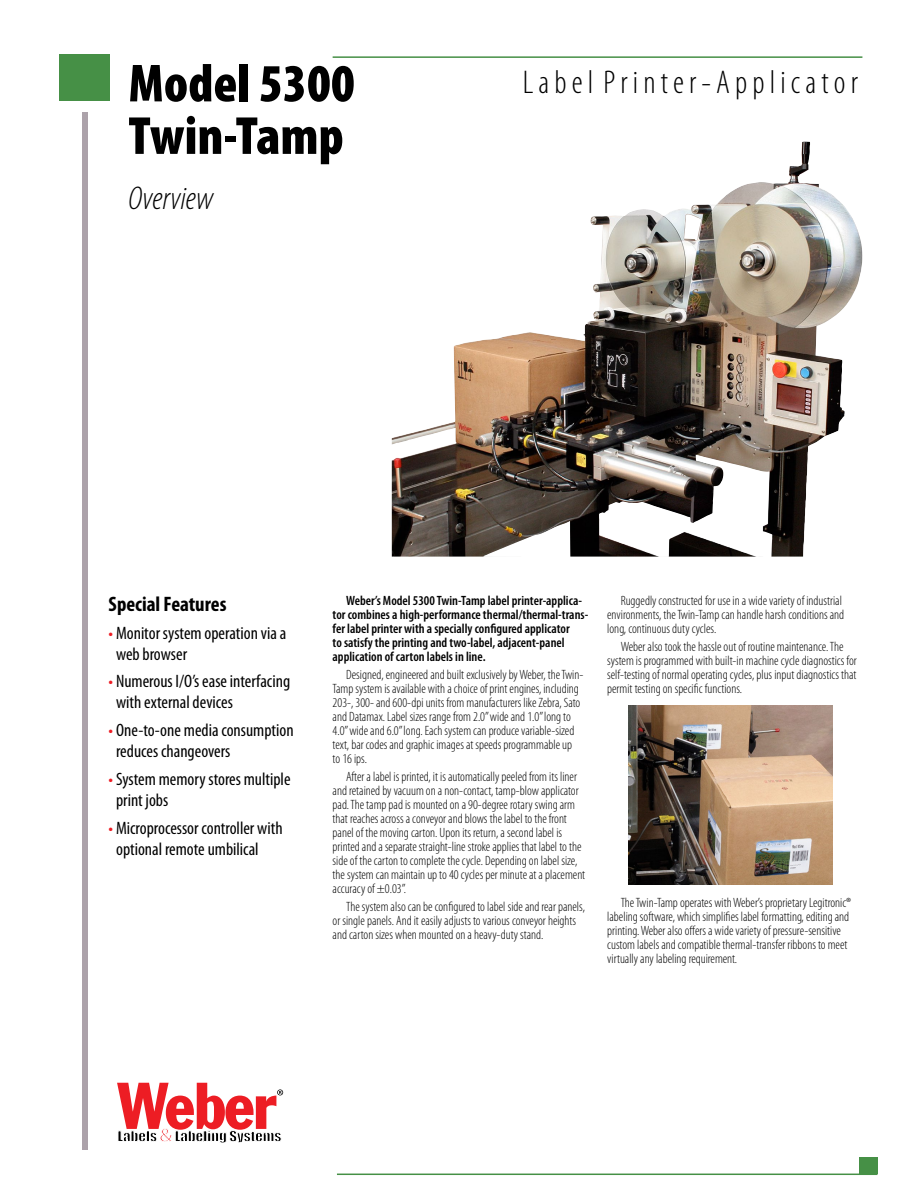
<style>
.page{position:relative;width:918px;height:1188px;background:#fff}
.page>*{position:absolute;margin:0;border:0;box-sizing:border-box;transform-origin:0 0}
.t1{font:900 condensed 54px/52.5px "Myriad Pro";color:#000}
.t2{font:300 condensed 33px "Myriad Pro";color:#000}
.t3{font:italic 300 condensed 33px "Myriad Pro";color:#000}
.t4{font:700 condensed 21px "Myriad Pro";color:#000}
.t5{font:condensed 18px/21px "Myriad Pro";color:#000}
.t6{font:300 condensed 13.5px/14px "Myriad Pro";color:#000}
.t7{font:600 condensed 13.5px/14px "Myriad Pro";color:#000}
.s1{color:#ed1d24}
</style>
<div class="page">
<div style="left:59px;top:54px;width:51px;height:46px;background:#469046"></div>
<div style="left:82px;top:112px;width:6px;height:1038px;background:#aca2aa"></div>
<svg style="left:117px;top:1083px;width:166px;height:60px"></svg>
<hr style="left:333px;top:56px;width:529px;height:2px;background:#469046">
<hr style="left:337px;top:1174px;width:541px;height:1px;background:#469046">
<div style="left:860px;top:1158px;width:18px;height:16px;background:#469046"></div>
<img style="left:392px;top:147px;width:410px;height:410px">
<img style="left:629px;top:705px;width:204px;height:179px">
<h1 class="t1" style="left:129px;top:56px;width:228px">Model 5300<br>Twin-Tamp</h1>
<h2 class="t3" style="left:129px;top:181px;width:86px">Overview</h2>
<h2 class="t2" style="left:523px;top:65px;width:337px">L a b e l P r i n t e r - A p p l i c a t o r</h2>
<h3 class="t4" style="left:109px;top:591px;width:119px">Special Features</h3>
<h3 class="t5" style="left:116px;top:622px;width:172px;text-indent:-8px"><span class="s1">•</span> Monitor system operation via a web browser</h3>
<h3 class="t5" style="left:116px;top:671px;width:176px;text-indent:-8px"><span class="s1">•</span> Numerous I/O’s ease interfacing with external devices</h3>
<h3 class="t5" style="left:116px;top:719px;width:179px;text-indent:-8px"><span class="s1">•</span> One-to-one media consumption reduces changeovers</h3>
<h3 class="t5" style="left:116px;top:768px;width:176px;text-indent:-8px"><span class="s1">•</span> System memory stores multiple print jobs</h3>
<h3 class="t5" style="left:116px;top:817px;width:168px;text-indent:-8px"><span class="s1">•</span> Microprocessor controller with optional remote umbilical</h3>
<p class="t7" style="left:333px;top:594px;width:257px;text-indent:14px">Weber’s Model 5300 Twin-Tamp label printer-applica&shy;tor combines a high-performance thermal/thermal-trans&shy;fer label printer with a specially configured applicator<br>to satisfy the printing and two-label, adjacent-panel application of carton labels in line.</p>
<p class="t6" style="left:333px;top:668px;width:252px;text-indent:14px">Designed, engineered and built exclusively by Weber, the Twin-Tamp system is available with a choice of print engines, including 203-, 300- and 600-dpi units from manufacturers like Zebra, Sato and Datamax. Label sizes range from 2.0” wide and 1.0” long to 4.0” wide and 6.0” long. Each system can produce variable-sized text, bar codes and graphic images at speeds programmable up<br>to 16 ips.</p>
<p class="t6" style="left:333px;top:770px;width:254px;text-indent:14px">After a label is printed, it is automatically peeled from its liner and retained by vacuum on a non-contact, tamp-blow applicator pad. The tamp pad is mounted on a 90-degree rotary swing arm that reaches across a conveyor and blows the label to the front panel of the moving carton. Upon its return, a second label is printed and a separate straight-line stroke applies that label to the side of the carton to complete the cycle. Depending on label size, the system can maintain up to 40 cycles per minute at a placement accuracy of ±0.03”.</p>
<p class="t6" style="left:333px;top:900px;width:254px;text-indent:14px">The system also can be configured to label side and rear panels, or single panels. And it easily adjusts to various conveyor heights and carton sizes when mounted on a heavy-duty stand.</p>
<p class="t6" style="left:607px;top:594px;width:238px;text-indent:14px">Ruggedly constructed for use in a wide variety of industrial environments, the Twin-Tamp can handle harsh conditions and long, continuous duty cycles.</p>
<p class="t6" style="left:607px;top:640px;width:251px;text-indent:14px">Weber also took the hassle out of routine maintenance. The system is programmed with built-in machine cycle diagnostics for self-testing of normal operating cycles, plus input diagnostics that permit testing on specific functions.</p>
<p class="t6" style="left:607px;top:896px;width:246px;text-indent:14px">The Twin-Tamp operates with Weber’s proprietary Legitronic® labeling software, which simplifies label formatting, editing and printing. Weber also offers a wide variety of pressure-sensitive custom labels and compatible thermal-transfer ribbons to meet virtually any labeling requirement.</p>
</div>
